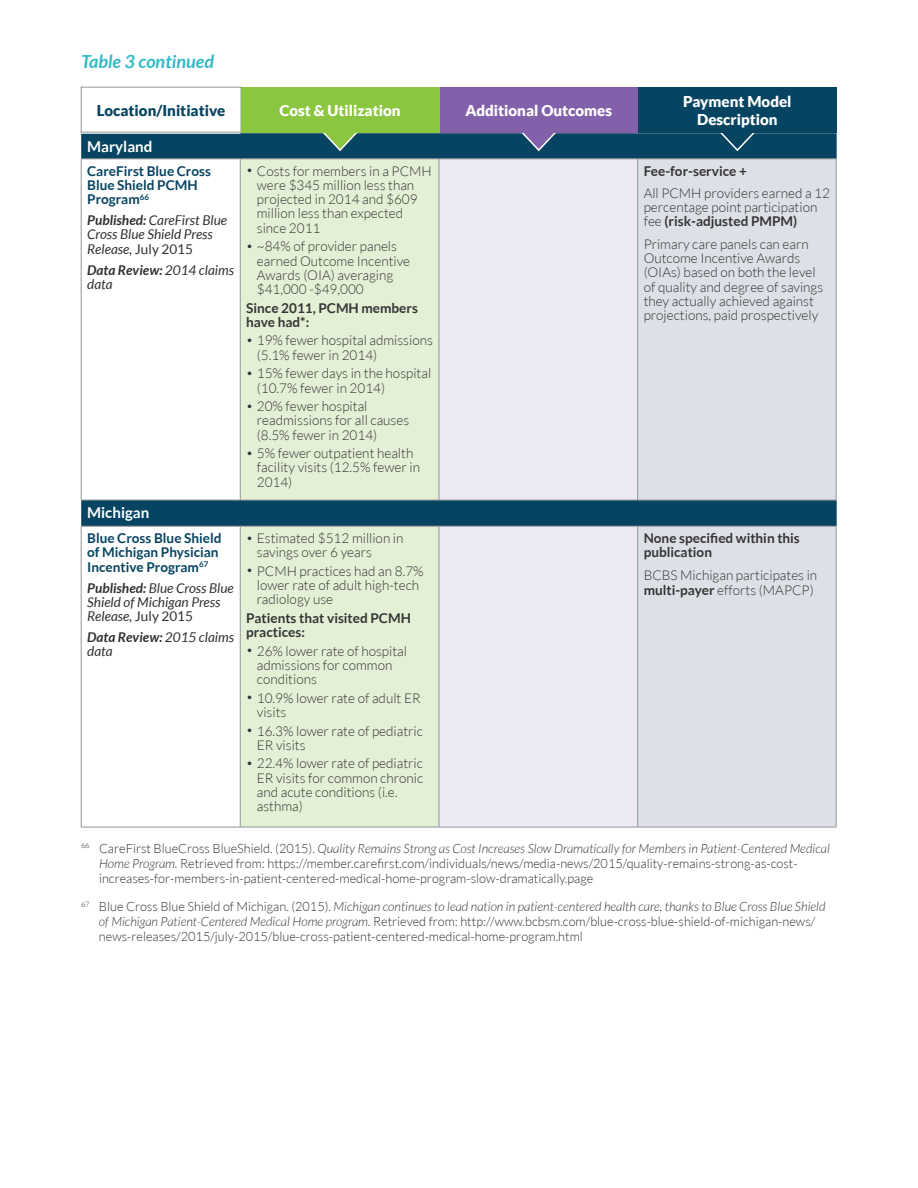
<style>
.page{position:relative;width:918px;height:1188px;background:#fff}
.page>*{position:absolute;margin:0;border:0;box-sizing:border-box;transform-origin:0 0}
.t1{font:italic 700 18px "Lato";color:#32b9c6}
.t2{font:900 15px/18px "Lato";color:#fff;text-align:center}
.t3{font:900 15px "Lato";color:#074461}
.t4{font:700 15px "Lato";color:#fff}
.t5{font:300 13.5px/14.2px "Lato";color:#363536}
.t6{font:italic 13.5px/14.2px "Lato";color:#312f30}
.t7{font:700 13.5px/14.2px "Lato";color:#363536}
.t8{font:700 13.5px/14.2px "Lato";color:#074461}
.t9{font:300 12.75px/15px "Lato";color:#363536}
.s1{font-weight:700}
.s2{font-style:normal}
.s3{font-size:12px}
.s4{font-style:italic}
</style>
<div class="page">
<svg style="left:81px;top:134px;width:755px;height:392px"></svg>
<div style="left:240px;top:160px;width:199px;height:667px;background:#e4f0d5"></div>
<div style="left:440px;top:160px;width:197px;height:667px;background:#eeeaf4"></div>
<div style="left:638px;top:160px;width:198px;height:667px;background:#dde0e6"></div>
<hr style="left:439px;top:159px;width:1px;height:341px;background:#939598">
<hr style="left:439px;top:526px;width:1px;height:301px;background:#939598">
<hr style="left:240px;top:159px;width:1px;height:341px;background:#939598">
<hr style="left:637px;top:159px;width:1px;height:341px;background:#939598">
<hr style="left:240px;top:526px;width:1px;height:301px;background:#939598">
<hr style="left:637px;top:526px;width:1px;height:301px;background:#939598">
<hr style="left:240px;top:134px;width:199px;height:1px;background:#074461">
<hr style="left:439px;top:134px;width:199px;height:1px;background:#074461">
<hr style="left:638px;top:134px;width:198px;height:1px;background:#074461">
<svg style="left:439px;top:135px;width:1px;height:24px"></svg>
<svg style="left:637px;top:135px;width:1px;height:24px"></svg>
<svg style="left:836px;top:134px;width:1px;height:25px"></svg>
<svg style="left:439px;top:501px;width:1px;height:25px"></svg>
<svg style="left:637px;top:501px;width:1px;height:25px"></svg>
<svg style="left:836px;top:500px;width:1px;height:26px"></svg>
<hr style="left:81px;top:159px;width:159px;height:1px;background:#939598">
<hr style="left:240px;top:159px;width:199px;height:1px;background:#939598">
<hr style="left:439px;top:159px;width:199px;height:1px;background:#939598">
<hr style="left:638px;top:159px;width:198px;height:1px;background:#939598">
<hr style="left:81px;top:500px;width:159px;height:1px;background:#939598">
<hr style="left:240px;top:500px;width:199px;height:1px;background:#939598">
<hr style="left:439px;top:500px;width:199px;height:1px;background:#939598">
<hr style="left:638px;top:500px;width:198px;height:1px;background:#939598">
<hr style="left:81px;top:526px;width:159px;height:1px;background:#939598">
<hr style="left:240px;top:526px;width:199px;height:1px;background:#939598">
<hr style="left:439px;top:526px;width:199px;height:1px;background:#939598">
<hr style="left:638px;top:526px;width:198px;height:1px;background:#939598">
<hr style="left:81px;top:827px;width:159px;height:1px;background:#939598">
<hr style="left:240px;top:827px;width:199px;height:1px;background:#939598">
<hr style="left:439px;top:827px;width:199px;height:1px;background:#939598">
<hr style="left:638px;top:827px;width:198px;height:1px;background:#939598">
<hr style="left:81px;top:159px;width:1px;height:341px;background:#939598">
<hr style="left:836px;top:159px;width:1px;height:341px;background:#939598">
<hr style="left:81px;top:526px;width:1px;height:301px;background:#939598">
<hr style="left:836px;top:526px;width:1px;height:301px;background:#939598">
<div style="left:81px;top:87px;width:160px;height:45px;border:1px solid #939598"></div>
<svg style="left:320px;top:132px;width:41px;height:20px"></svg>
<svg style="left:519px;top:132px;width:41px;height:20px"></svg>
<svg style="left:718px;top:132px;width:41px;height:20px"></svg>
<div style="left:638px;top:87px;width:199px;height:45px;background:#074461"></div>
<div style="left:439px;top:87px;width:199px;height:45px;background:#8361aa"></div>
<div style="left:241px;top:87px;width:198px;height:45px;background:#8bc640"></div>
<h1 class="t1" style="left:81px;top:52px;width:135px">Table 3 continued</h1>
<p class="t3" style="left:97px;top:101px;width:130px">Location/Initiative</p>
<p class="t2" style="left:683px;top:92px;width:110px">Payment Model<br>Description</p>
<p class="t2" style="left:280px;top:101px;width:123px">Cost &amp; Utilization</p>
<p class="t2" style="left:465px;top:101px;width:148px">Additional Outcomes</p>
<p class="t4" style="left:87px;top:138px;width:67px">Maryland</p>
<p class="t8" style="left:87px;top:163px;width:125px">CareFirst Blue Cross<br>Blue Shield PCMH<br>Program<sup>66</sup></p>
<p class="t6" style="left:87px;top:214px;width:142px"><span class="s1">Published:</span> CareFirst Blue<br>Cross Blue Shield Press<br>Release, <span class="s2">July 2015</span></p>
<p class="t6" style="left:87px;top:263px;width:148px"><span class="s1">Data Review:</span> 2014 claims data</p>
<p class="t4" style="left:87px;top:504px;width:64px">Michigan</p>
<p class="t8" style="left:87px;top:531px;width:136px">Blue Cross Blue Shield of Michigan Physician<br>Incentive Program<sup>67</sup></p>
<p class="t6" style="left:87px;top:581px;width:148px"><span class="s1">Published:</span> Blue Cross Blue<br>Shield of Michigan Press<br>Release, <span class="s2">July 2015</span></p>
<p class="t6" style="left:87px;top:630px;width:148px"><span class="s1">Data Review:</span> 2015 claims data</p>
<p class="t5" style="left:257px;top:164px;width:176px;text-indent:-11px"><span class="s3">•</span> Costs for members in a PCMH were $345 million less than projected in 2014 and $609 million less than expected since 2011</p>
<p class="t5" style="left:257px;top:239px;width:155px;text-indent:-11px"><span class="s3">•</span> ~84% of provider panels earned Outcome Incentive<br>Awards (OIA) averaging $41,000 -$49,000</p>
<p class="t7" style="left:246px;top:300px;width:173px">Since 2011, PCMH members have had*:</p>
<p class="t5" style="left:257px;top:334px;width:178px;text-indent:-11px"><span class="s3">•</span> 19% fewer hospital admissions (5.1% fewer in 2014)</p>
<p class="t5" style="left:257px;top:366px;width:176px;text-indent:-11px"><span class="s3">•</span> 15% fewer days in the hospital (10.7% fewer in 2014)</p>
<p class="t5" style="left:257px;top:399px;width:154px;text-indent:-11px"><span class="s3">•</span> 20% fewer hospital readmissions for all causes (8.5% fewer in 2014)</p>
<p class="t5" style="left:257px;top:446px;width:165px;text-indent:-11px"><span class="s3">•</span> 5% fewer outpatient health facility visits (12.5% fewer in<br>2014)</p>
<p class="t5" style="left:257px;top:531px;width:148px;text-indent:-11px"><span class="s3">•</span> Estimated $512 million in savings over 6 years</p>
<p class="t5" style="left:257px;top:564px;width:168px;text-indent:-11px"><span class="s3">•</span> PCMH practices had an 8.7% lower rate of adult high-tech radiology use</p>
<p class="t7" style="left:246px;top:611px;width:166px">Patients that visited PCMH practices:</p>
<p class="t5" style="left:257px;top:644px;width:152px;text-indent:-11px"><span class="s3">•</span> 26% lower rate of hospital admissions for common conditions</p>
<p class="t5" style="left:257px;top:691px;width:165px;text-indent:-11px"><span class="s3">•</span> 10.9% lower rate of adult ER visits</p>
<p class="t5" style="left:257px;top:724px;width:168px;text-indent:-11px"><span class="s3">•</span> 16.3% lower rate of pediatric<br>ER visits</p>
<p class="t5" style="left:257px;top:757px;width:168px;text-indent:-11px"><span class="s3">•</span> 22.4% lower rate of pediatric<br>ER visits for common chronic and acute conditions (i.e. asthma)</p>
<p class="t7" style="left:644px;top:164px;width:105px">Fee-for-service +</p>
<p class="t5" style="left:644px;top:186px;width:188px">All PCMH providers earned a 12 percentage point participation fee <span class="s1">(risk-adjusted PMPM)</span></p>
<p class="t5" style="left:644px;top:237px;width:181px">Primary care panels can earn<br>Outcome Incentive Awards (OIAs) based on both the level of quality and degree of savings they actually achieved against projections, paid prospectively</p>
<p class="t7" style="left:644px;top:531px;width:158px">None specified within this publication</p>
<p class="t5" style="left:644px;top:568px;width:175px">BCBS Michigan participates in <span class="s1">multi-payer</span> efforts (MAPCP)</p>
<p class="t9" style="left:99px;top:841px;width:732px;text-indent:-18px"><sup>66</sup> CareFirst BlueCross BlueShield. (2015). <span class="s4">Quality Remains Strong as Cost Increases Slow Dramatically for Members in Patient-Centered Medical<br>Home Program.</span> Retrieved from: https://member.carefirst.com/individuals/news/media-news/2015/quality-remains-strong-as-cost&shy;increases-for-members-in-patient-centered-medical-home-program-slow-dramatically.page</p>
<p class="t9" style="left:99px;top:899px;width:728px;text-indent:-18px"><sup>67</sup> Blue Cross Blue Shield of Michigan. (2015). <span class="s4">Michigan continues to lead nation in patient-centered health care, thanks to Blue Cross Blue Shield of Michigan Patient-Centered Medical Home program.</span> Retrieved from: http://www.bcbsm.com/blue-cross-blue-shield-of-michigan-news/ news-releases/2015/july-2015/blue-cross-patient-centered-medical-home-program.html</p>
</div>
